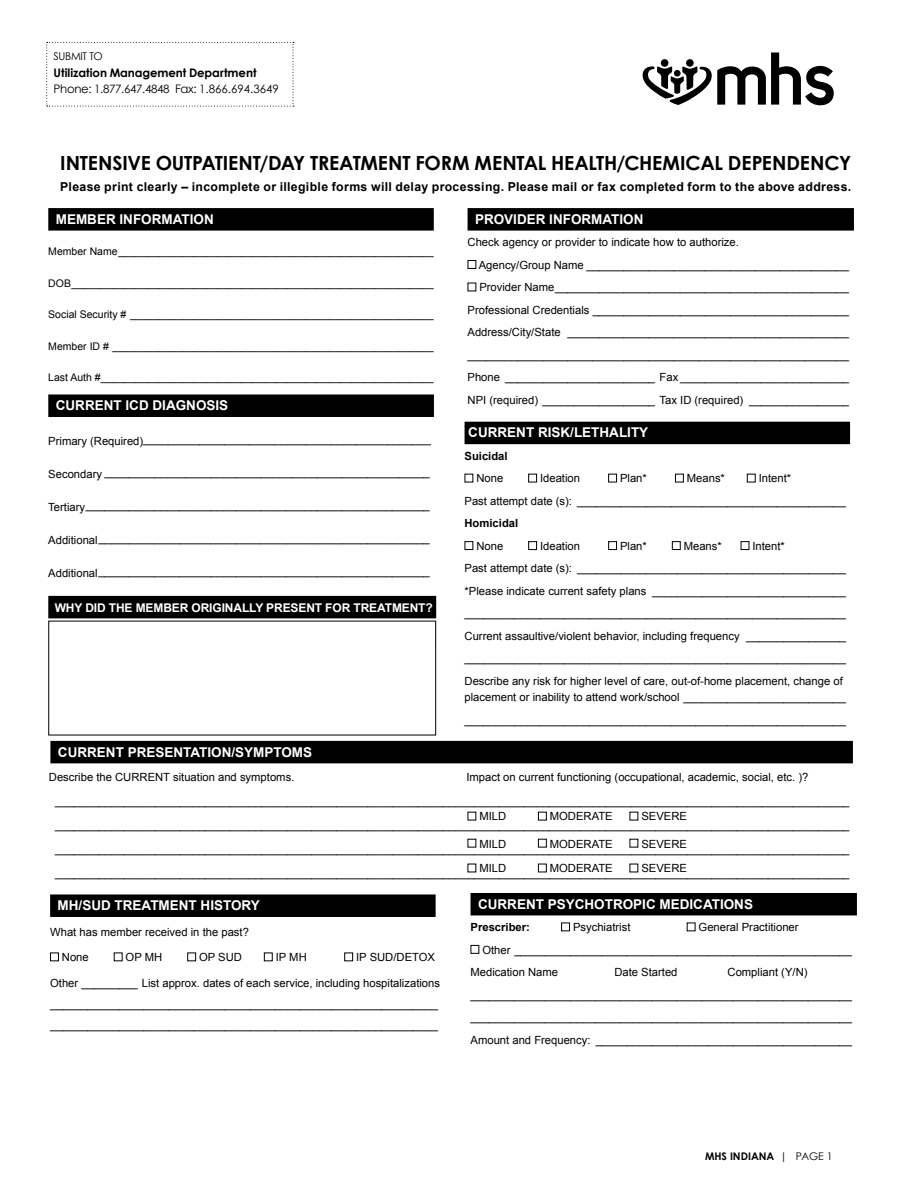
<style>
.page{position:relative;width:918px;height:1188px;background:#fff}
.page>*{position:absolute;margin:0;border:0;box-sizing:border-box;transform-origin:0 0}
.t1{font:700 19.5px "Century Gothic";letter-spacing:-.01em;color:#000}
.t2{font:700 13.5px "Arial";color:#fff}
.t3{font:700 12.3px "Arial";letter-spacing:.025em;color:#000}
.t4{font:700 12px "Arial";letter-spacing:-.01em;color:#fff}
.t5{font:700 11.7px "Century Gothic";letter-spacing:-.005em;color:#000}
.t6{font:11.55px "Century Gothic";letter-spacing:-.015em;color:#000}
.t7{font:11.25px/22.5px "Arial";color:#000}
.t8{font:700 11.25px "Arial";color:#000}
.t9{font:10.65px "Century Gothic";letter-spacing:-.03em;color:#000101}
.t10{font:10.5px "Arial";color:#000}
.t11{font:700 10.5px "Century Gothic";color:#000}
.s1{font-size:11.7px}
.s2{font-weight:400}
</style>
<div class="page">
<div style="left:50px;top:894px;width:386px;height:23px;background:#000"></div>
<div style="left:48px;top:596px;width:388px;height:22px;background:#000"></div>
<div style="left:48px;top:208px;width:386px;height:23px;background:#000"></div>
<div style="left:48px;top:394px;width:386px;height:23px;background:#000"></div>
<div style="left:50px;top:741px;width:803px;height:22px;background:#000"></div>
<div style="left:471px;top:893px;width:386px;height:22px;background:#000"></div>
<svg style="left:643px;top:52px;width:191px;height:53px"></svg>
<svg style="left:436px;top:623px;width:1px;height:22px"></svg>
<div style="left:465px;top:422px;width:385px;height:22px;background:#000"></div>
<div style="left:468px;top:208px;width:386px;height:23px;background:#000"></div>
<div style="left:468px;top:260px;width:8px;height:9px;border:1px solid #000"></div>
<div style="left:528px;top:474px;width:9px;height:8px;border:1px solid #000"></div>
<div style="left:608px;top:474px;width:9px;height:8px;border:1px solid #000"></div>
<div style="left:675px;top:474px;width:9px;height:8px;border:1px solid #000"></div>
<div style="left:747px;top:474px;width:9px;height:8px;border:1px solid #000"></div>
<div style="left:465px;top:541px;width:8px;height:9px;border:1px solid #000"></div>
<div style="left:528px;top:541px;width:9px;height:9px;border:1px solid #000"></div>
<div style="left:608px;top:541px;width:9px;height:9px;border:1px solid #000"></div>
<div style="left:672px;top:541px;width:9px;height:9px;border:1px solid #000"></div>
<div style="left:741px;top:541px;width:8px;height:9px;border:1px solid #000"></div>
<div style="left:538px;top:812px;width:9px;height:8px;border:1px solid #000"></div>
<div style="left:538px;top:839px;width:9px;height:9px;border:1px solid #000"></div>
<div style="left:538px;top:864px;width:9px;height:8px;border:1px solid #000"></div>
<div style="left:50px;top:953px;width:9px;height:8px;border:1px solid #000"></div>
<div style="left:187px;top:953px;width:9px;height:8px;border:1px solid #000"></div>
<div style="left:264px;top:953px;width:9px;height:8px;border:1px solid #000"></div>
<div style="left:344px;top:953px;width:9px;height:8px;border:1px solid #000"></div>
<div style="left:561px;top:923px;width:9px;height:8px;border:1px solid #000"></div>
<div style="left:471px;top:945px;width:8px;height:9px;border:1px solid #000"></div>
<svg style="left:46px;top:42px;width:248px;height:65px"></svg>
<p class="t9" style="left:54px;top:50px;width:51px">SUBMIT TO</p>
<p class="t5" style="left:54px;top:65px;width:204px">Utilization Management Department</p>
<p class="t6" style="left:54px;top:82px;width:227px"><span class="s1">Phone:</span> 1.877.647.4848 <span class="s1">Fax:</span> 1.866.694.3649</p>
<h1 class="t1" style="left:60px;top:151px;width:792px">INTENSIVE OUTPATIENT/DAY TREATMENT FORM MENTAL HEALTH/CHEMICAL DEPENDENCY</h1>
<p class="t3" style="left:60px;top:179px;width:793px">Please print clearly – incomplete or illegible forms will delay processing. Please mail or fax completed form to the above address.</p>
<h2 class="t2" style="left:56px;top:210px;width:159px">MEMBER INFORMATION</h2>
<p class="t10" style="left:48px;top:245px;width:387px">Member Name______________________________________________________</p>
<p class="t10" style="left:48px;top:276px;width:387px">DOB______________________________________________________________</p>
<p class="t10" style="left:48px;top:308px;width:387px">Social Security # ____________________________________________________</p>
<p class="t10" style="left:48px;top:339px;width:387px">Member ID # _______________________________________________________</p>
<p class="t10" style="left:48px;top:371px;width:387px">Last Auth #_________________________________________________________</p>
<h2 class="t2" style="left:56px;top:396px;width:174px">CURRENT ICD DIAGNOSIS</h2>
<p class="t7" style="left:48px;top:430px;width:97px">Primary (Required)</p>
<p class="t7" style="left:48px;top:461px;width:383px">Secondary ____________________________________________________</p>
<p class="t7" style="left:143px;top:428px;width:289px">______________________________________________</p>
<p class="t7" style="left:48px;top:494px;width:383px">Tertiary_______________________________________________________</p>
<p class="t7" style="left:48px;top:527px;width:383px">Additional_____________________________________________________</p>
<p class="t7" style="left:48px;top:560px;width:383px">Additional_____________________________________________________</p>
<h2 class="t4" style="left:55px;top:599px;width:380px">WHY DID THE MEMBER ORIGINALLY PRESENT FOR TREATMENT?</h2>
<h2 class="t2" style="left:475px;top:210px;width:170px">PROVIDER INFORMATION</h2>
<p class="t7" style="left:468px;top:231px;width:273px">Check agency or provider to indicate how to authorize.</p>
<p class="t7" style="left:479px;top:254px;width:372px">Agency/Group Name __________________________________________</p>
<p class="t7" style="left:479px;top:276px;width:371px">Provider Name_______________________________________________</p>
<p class="t7" style="left:468px;top:299px;width:383px">Professional Credentials _________________________________________</p>
<p class="t7" style="left:468px;top:321px;width:383px;text-align:justify">Address/City/State _____________________________________________ _____________________________________________________________ Phone ________________________ Fax ___________________________</p>
<p class="t7" style="left:468px;top:389px;width:383px">NPI (required) __________________ Tax ID (required) ________________</p>
<h2 class="t2" style="left:468px;top:424px;width:181px">CURRENT RISK/LETHALITY</h2>
<p class="t8" style="left:465px;top:448px;width:45px">Suicidal</p>
<p class="t7" style="left:476px;top:467px;width:28px">None</p>
<p class="t7" style="left:540px;top:467px;width:42px">Ideation</p>
<p class="t7" style="left:620px;top:467px;width:28px">Plan*</p>
<p class="t7" style="left:687px;top:467px;width:40px">Means*</p>
<p class="t7" style="left:759px;top:467px;width:34px">Intent*</p>
<p class="t7" style="left:465px;top:490px;width:383px">Past attempt date (s): ___________________________________________</p>
<p class="t8" style="left:465px;top:516px;width:55px">Homicidal</p>
<p class="t7" style="left:476px;top:535px;width:28px">None</p>
<p class="t7" style="left:540px;top:535px;width:42px">Ideation</p>
<p class="t7" style="left:620px;top:535px;width:28px">Plan*</p>
<p class="t7" style="left:684px;top:535px;width:40px">Means*</p>
<p class="t7" style="left:752px;top:535px;width:34px">Intent*</p>
<p class="t7" style="left:465px;top:557px;width:383px">Past attempt date (s): ___________________________________________</p>
<p class="t7" style="left:465px;top:580px;width:383px;text-align:justify">*Please indicate current safety plans _______________________________ _____________________________________________________________ Current assaultive/violent behavior, including frequency ________________ _____________________________________________________________ Describe any risk for higher level of care, out-of-home placement, change of</p>
<p class="t7" style="left:465px;top:686px;width:383px">placement or inability to attend work/school __________________________ _____________________________________________________________</p>
<h2 class="t2" style="left:58px;top:743px;width:256px">CURRENT PRESENTATION/SYMPTOMS</h2>
<p class="t7" style="left:55px;top:765px;width:796px;line-height:24px;text-indent:-6px">Describe the CURRENT situation and symptoms. _______________________________________________________________________________________________________________________________ _______________________________________________________________________________________________________________________________ _______________________________________________________________________________________________________________________________ _______________________________________________________________________________________________________________________________</p>
<p class="t7" style="left:466px;top:766px;width:344px">Impact on current functioning (occupational, academic, social, etc. )?</p>
<p class="t7" style="left:479px;top:805px;width:28px">MILD</p>
<p class="t7" style="left:550px;top:805px;width:64px">MODERATE</p>
<p class="t7" style="left:641px;top:805px;width:47px">SEVERE</p>
<p class="t7" style="left:479px;top:832px;width:28px">MILD</p>
<p class="t7" style="left:550px;top:832px;width:64px">MODERATE</p>
<p class="t7" style="left:641px;top:832px;width:47px">SEVERE</p>
<p class="t7" style="left:479px;top:857px;width:28px">MILD</p>
<p class="t7" style="left:550px;top:857px;width:64px">MODERATE</p>
<p class="t7" style="left:641px;top:857px;width:47px">SEVERE</p>
<h2 class="t2" style="left:58px;top:896px;width:204px">MH/SUD TREATMENT HISTORY</h2>
<p class="t7" style="left:50px;top:921px;width:200px">What has member received in the past?</p>
<p class="t7" style="left:62px;top:946px;width:28px">None</p>
<p class="t7" style="left:126px;top:946px;width:38px">OP MH</p>
<p class="t7" style="left:199px;top:946px;width:44px">OP SUD</p>
<p class="t7" style="left:276px;top:946px;width:33px">IP MH</p>
<p class="t7" style="left:356px;top:946px;width:80px">IP SUD/DETOX</p>
<p class="t7" style="left:50px;top:972px;width:391px">Other _________ List approx. dates of each service, including hospitalizations</p>
<p class="t7" style="left:50px;top:993px;width:389px;line-height:21px">______________________________________________________________ ______________________________________________________________</p>
<h2 class="t2" style="left:478px;top:895px;width:277px">CURRENT PSYCHOTROPIC MEDICATIONS</h2>
<p class="t8" style="left:471px;top:920px;width:61px">Prescriber:</p>
<p class="t7" style="left:573px;top:916px;width:59px">Psychiatrist</p>
<p class="t7" style="left:699px;top:916px;width:102px">General Practitioner</p>
<p class="t7" style="left:482px;top:939px;width:371px">Other ______________________________________________________</p>
<p class="t7" style="left:471px;top:961px;width:89px">Medication Name</p>
<p class="t7" style="left:614px;top:961px;width:65px">Date Started</p>
<p class="t7" style="left:728px;top:961px;width:82px">Compliant (Y/N)</p>
<p class="t7" style="left:471px;top:984px;width:383px;text-align:right">_____________________________________________________________ _____________________________________________________________ _________________________________________</p>
<p class="t7" style="left:471px;top:1029px;width:122px">Amount and Frequency:</p>
<p class="t11" style="left:705px;top:1149px;width:129px">MHS INDIANA <span class="s2">| PAGE 1</span></p>
</div>
